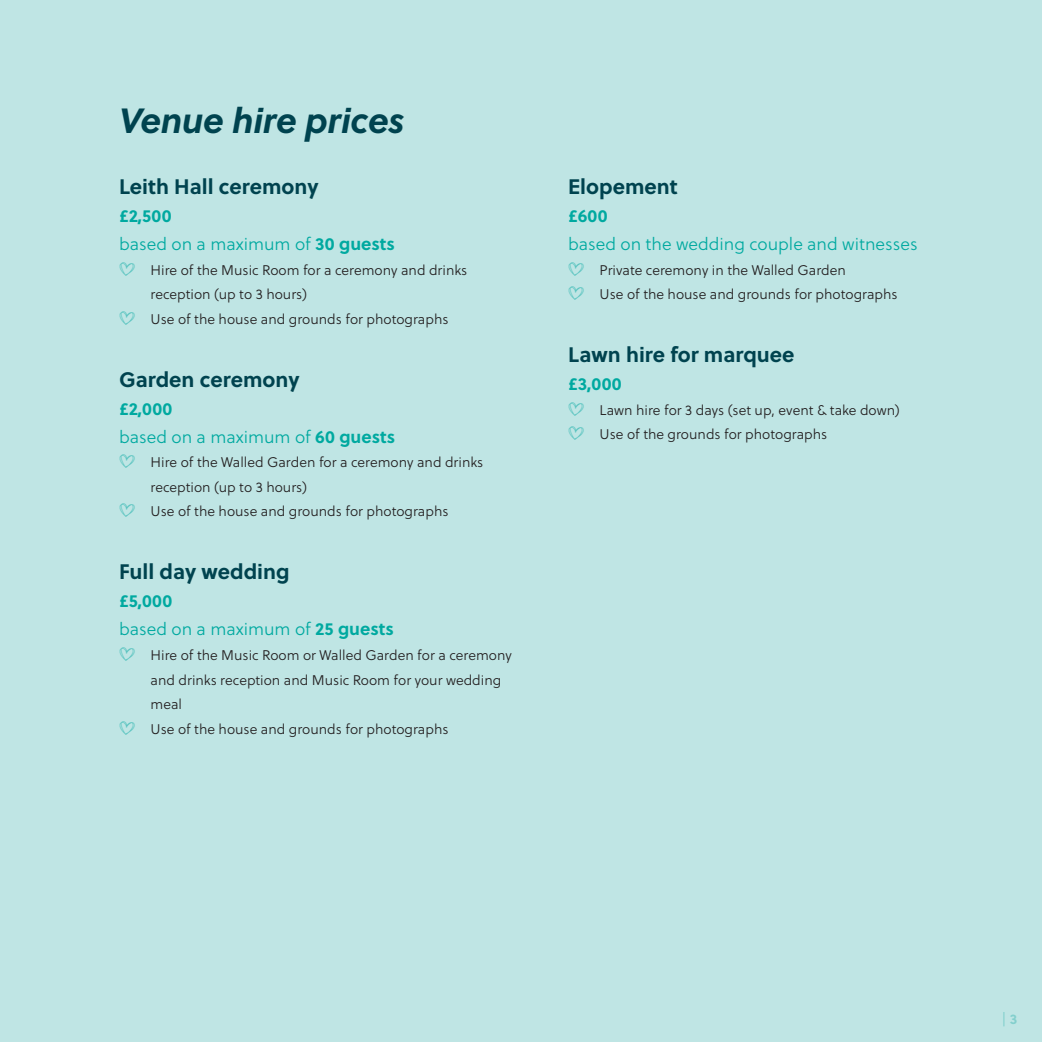
<style>
.page{position:relative;width:1042px;height:1042px;background:#bfe5e4}
.page>*{position:absolute;margin:0;border:0;box-sizing:border-box;transform-origin:0 0}
.t1{font:italic 700 35px "Soleil";letter-spacing:-.01em;color:#00434f}
.t2{font:700 21px "Soleil";color:#00434f}
.t3{font:17.5px "Soleil Lt";color:#00a9a0}
.t4{font:700 17.5px "Soleil";letter-spacing:.02em;color:#00a9a0}
.t5{font:14px/24.5px "Soleil Lt";color:#231f20}
.t6{font:14px "Soleil";color:#6ac8c5}
.s1{font-family:"Soleil";font-weight:700}
.s2{font-family:"Love Cha Illustration";font-size:17.5px;color:#5ac4c0}
.s3{font-weight:700}
</style>
<div class="page">
<p class="t1" style="left:119px;top:94px;width:287px">Venue hire prices</p>
<p class="t2" style="left:119px;top:171px;width:201px">Leith Hall ceremony</p>
<p class="t4" style="left:119px;top:203px;width:54px">£2,500</p>
<p class="t3" style="left:119px;top:232px;width:277px">based on a maximum of <span class="s1">30 guests</span></p>
<p class="t5" style="left:151px;top:258px;width:318px;text-indent:-32px"><span class="s2">l</span> Hire of the Music Room for a ceremony and drinks reception (up to 3 hours)</p>
<p class="t5" style="left:119px;top:307px;width:331px"><span class="s2">l</span> Use of the house and grounds for photographs</p>
<p class="t2" style="left:119px;top:363px;width:182px">Garden ceremony</p>
<p class="t4" style="left:119px;top:395px;width:55px">£2,000</p>
<p class="t3" style="left:119px;top:424px;width:278px">based on a maximum of <span class="s1">60 guests</span></p>
<p class="t5" style="left:151px;top:450px;width:334px;text-indent:-32px"><span class="s2">l</span> Hire of the Walled Garden for a ceremony and drinks reception (up to 3 hours)</p>
<p class="t5" style="left:119px;top:499px;width:331px"><span class="s2">l</span> Use of the house and grounds for photographs</p>
<p class="t2" style="left:119px;top:556px;width:172px">Full day wedding</p>
<p class="t4" style="left:119px;top:588px;width:55px">£5,000</p>
<p class="t3" style="left:119px;top:617px;width:276px">based on a maximum of <span class="s1">25 guests</span></p>
<p class="t5" style="left:151px;top:643px;width:363px;text-indent:-32px"><span class="s2">l</span> Hire of the Music Room or Walled Garden for a ceremony and drinks reception and Music Room for your wedding meal</p>
<p class="t5" style="left:119px;top:716px;width:331px"><span class="s2">l</span> Use of the house and grounds for photographs</p>
<p class="t2" style="left:568px;top:171px;width:111px">Elopement</p>
<p class="t4" style="left:568px;top:203px;width:41px">£600</p>
<p class="t3" style="left:568px;top:232px;width:351px">based on the wedding couple and witnesses</p>
<p class="t5" style="left:568px;top:258px;width:279px"><span class="s2">l</span> Private ceremony in the Walled Garden</p>
<p class="t5" style="left:568px;top:282px;width:331px"><span class="s2">l</span> Use of the house and grounds for photographs</p>
<p class="t2" style="left:568px;top:339px;width:228px">Lawn hire for marquee</p>
<p class="t4" style="left:568px;top:371px;width:55px">£3,000</p>
<p class="t5" style="left:568px;top:398px;width:333px"><span class="s2">l</span> Lawn hire for 3 days (set up, event &amp; take down)</p>
<p class="t5" style="left:568px;top:422px;width:261px"><span class="s2">l</span> Use of the grounds for photographs</p>
<p class="t6" style="left:1001px;top:1009px;width:17px">| <span class="s3">3</span></p>
</div>
